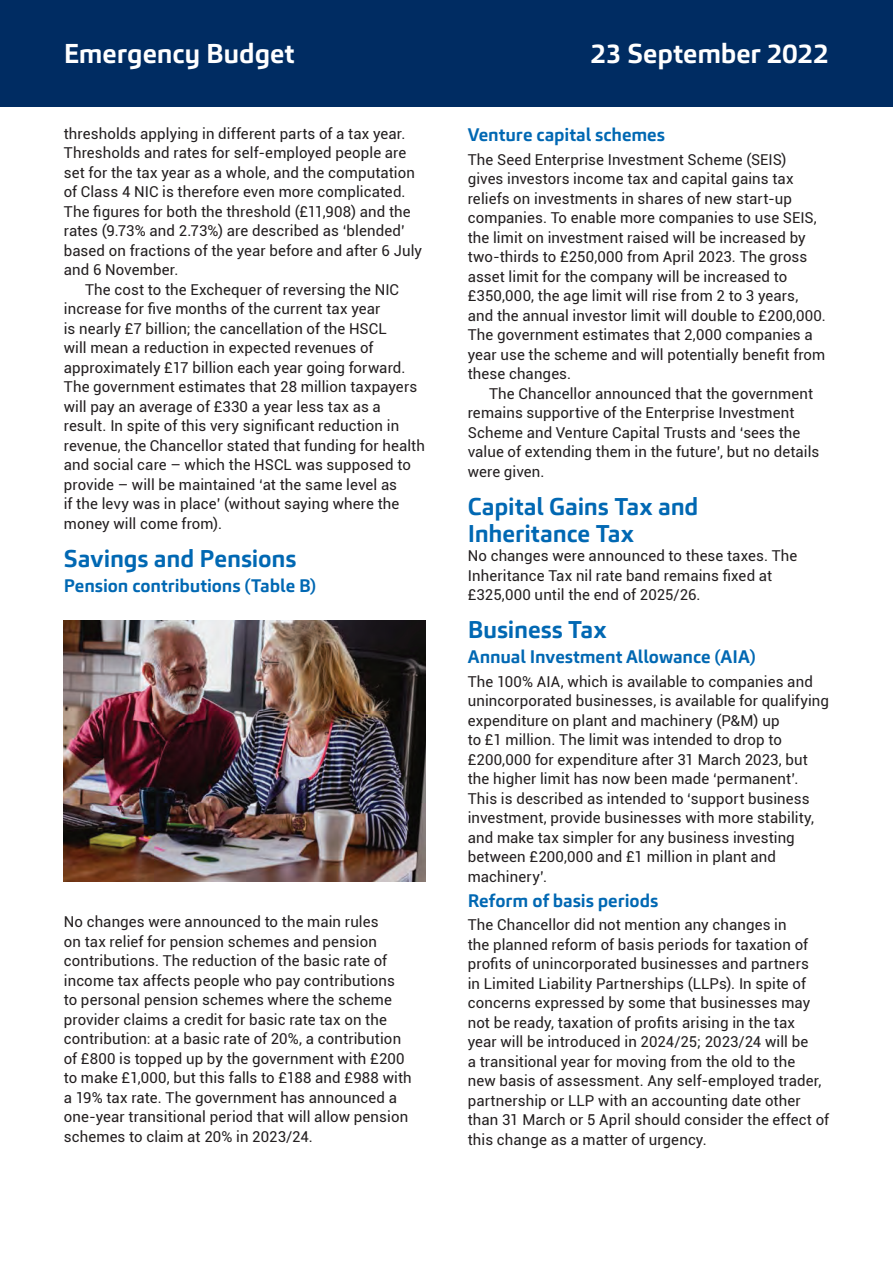
<style>
.page{position:relative;width:893px;height:1263px;background:#fff}
.page>*{position:absolute;margin:0;border:0;box-sizing:border-box;transform-origin:0 0}
.t1{font:700 27px "Carnac";letter-spacing:-.005em;color:#fff}
.t2{font:700 24px/27px "Carnac";letter-spacing:-.01em;color:#0168b3}
.t3{font:700 18px "Carnac";letter-spacing:-.005em;color:#0168b3}
.t4{font:15px/19.5px "Roboto";letter-spacing:.005em;color:#231f20}
</style>
<div class="page">
<div style="left:0;top:0;width:893px;height:106px;background:#002c62"></div>
<img style="left:64px;top:621px;width:361px;height:260px">
<h1 class="t1" style="left:64px;top:36px;width:232px">Emergency Budget</h1>
<h1 class="t1" style="left:591px;top:36px;width:240px">23 September 2022</h1>
<p class="t4" style="left:64px;top:123px;width:343px">thresholds applying in different parts of a tax year.</p>
<p class="t4" style="left:64px;top:143px;width:344px">Thresholds and rates for self-employed people are</p>
<p class="t4" style="left:64px;top:162px;width:353px">set for the tax year as a whole, and the computation</p>
<p class="t4" style="left:64px;top:182px;width:343px">of Class 4 NIC is therefore even more complicated.</p>
<p class="t4" style="left:64px;top:201px;width:348px">The figures for both the threshold (£11,908) and the</p>
<p class="t4" style="left:64px;top:221px;width:343px">rates (9.73% and 2.73%) are described as ‘blended’</p>
<p class="t4" style="left:64px;top:240px;width:360px">based on fractions of the year before and after 6 July</p>
<p class="t4" style="left:64px;top:260px;width:116px">and 6 November.</p>
<p class="t4" style="left:85px;top:279px;width:316px">The cost to the Exchequer of reversing the NIC</p>
<p class="t4" style="left:64px;top:299px;width:318px">increase for five months of the current tax year</p>
<p class="t4" style="left:64px;top:318px;width:324px">is nearly £7 billion; the cancellation of the HSCL</p>
<p class="t4" style="left:64px;top:338px;width:311px">will mean a reduction in expected revenues of</p>
<p class="t4" style="left:64px;top:357px;width:343px">approximately £17 billion each year going forward.</p>
<p class="t4" style="left:64px;top:377px;width:355px">The government estimates that 28 million taxpayers</p>
<p class="t4" style="left:64px;top:396px;width:319px">will pay an average of £330 a year less tax as a</p>
<p class="t4" style="left:64px;top:416px;width:337px">result. In spite of this very significant reduction in</p>
<p class="t4" style="left:64px;top:435px;width:363px">revenue, the Chancellor stated that funding for health</p>
<p class="t4" style="left:64px;top:455px;width:349px">and social care – which the HSCL was supposed to</p>
<p class="t4" style="left:64px;top:474px;width:335px">provide – will be maintained ‘at the same level as</p>
<p class="t4" style="left:64px;top:494px;width:337px">if the levy was in place’ (without saying where the</p>
<p class="t4" style="left:64px;top:513px;width:160px">money will come from).</p>
<h2 class="t2" style="left:64px;top:545px;width:234px">Savings and Pensions</h2>
<p class="t3" style="left:64px;top:574px;width:254px">Pension contributions (Table B)</p>
<p class="t4" style="left:64px;top:912px;width:349px">No changes were announced to the main rules<br>on tax relief for pension schemes and pension contributions. The reduction of the basic rate of income tax affects people who pay contributions to personal pension schemes where the scheme provider claims a credit for basic rate tax on the contribution: at a basic rate of 20%, a contribution of £800 is topped up by the government with £200 to make £1,000, but this falls to £188 and £988 with a 19% tax rate. The government has announced a one-year transitional period that will allow pension schemes to claim at 20% in 2023/24.</p>
<p class="t3" style="left:468px;top:123px;width:199px">Venture capital schemes</p>
<p class="t4" style="left:468px;top:149px;width:360px">The Seed Enterprise Investment Scheme (SEIS) gives investors income tax and capital gains tax reliefs on investments in shares of new start-up companies. To enable more companies to use SEIS, the limit on investment raised will be increased by two-thirds to £250,000 from April 2023. The gross asset limit for the company will be increased to £350,000, the age limit will rise from 2 to 3 years, and the annual investor limit will double to £200,000.<br>The government estimates that 2,000 companies a year use the scheme and will potentially benefit from these changes.</p>
<p class="t4" style="left:468px;top:383px;width:353px;text-indent:21px">The Chancellor announced that the government remains supportive of the Enterprise Investment Scheme and Venture Capital Trusts and ‘sees the value of extending them in the future’, but no details were given.</p>
<h2 class="t2" style="left:468px;top:493px;width:232px">Capital Gains Tax and<br>Inheritance Tax</h2>
<p class="t4" style="left:468px;top:545px;width:331px">No changes were announced to these taxes. The<br>Inheritance Tax nil rate band remains fixed at £325,000 until the end of 2025/26.</p>
<h2 class="t2" style="left:468px;top:616px;width:140px">Business Tax</h2>
<p class="t3" style="left:468px;top:645px;width:290px">Annual Investment Allowance (AIA)</p>
<p class="t4" style="left:468px;top:671px;width:363px">The 100% AIA, which is available to companies and unincorporated businesses, is available for qualifying expenditure on plant and machinery (P&amp;M) up<br>to £1 million. The limit was intended to drop to £200,000 for expenditure after 31 March 2023, but the higher limit has now been made ‘permanent’.<br>This is described as intended to ‘support business investment, provide businesses with more stability, and make tax simpler for any business investing between £200,000 and £1 million in plant and machinery’.</p>
<p class="t3" style="left:468px;top:889px;width:192px">Reform of basis periods</p>
<p class="t4" style="left:468px;top:915px;width:363px">The Chancellor did not mention any changes in<br>the planned reform of basis periods for taxation of profits of unincorporated businesses and partners<br>in Limited Liability Partnerships (LLPs). In spite of concerns expressed by some that businesses may not be ready, taxation of profits arising in the tax<br>year will be introduced in 2024/25; 2023/24 will be<br>a transitional year for moving from the old to the<br>new basis of assessment. Any self-employed trader, partnership or LLP with an accounting date other than 31 March or 5 April should consider the effect of this change as a matter of urgency.</p>
</div>
